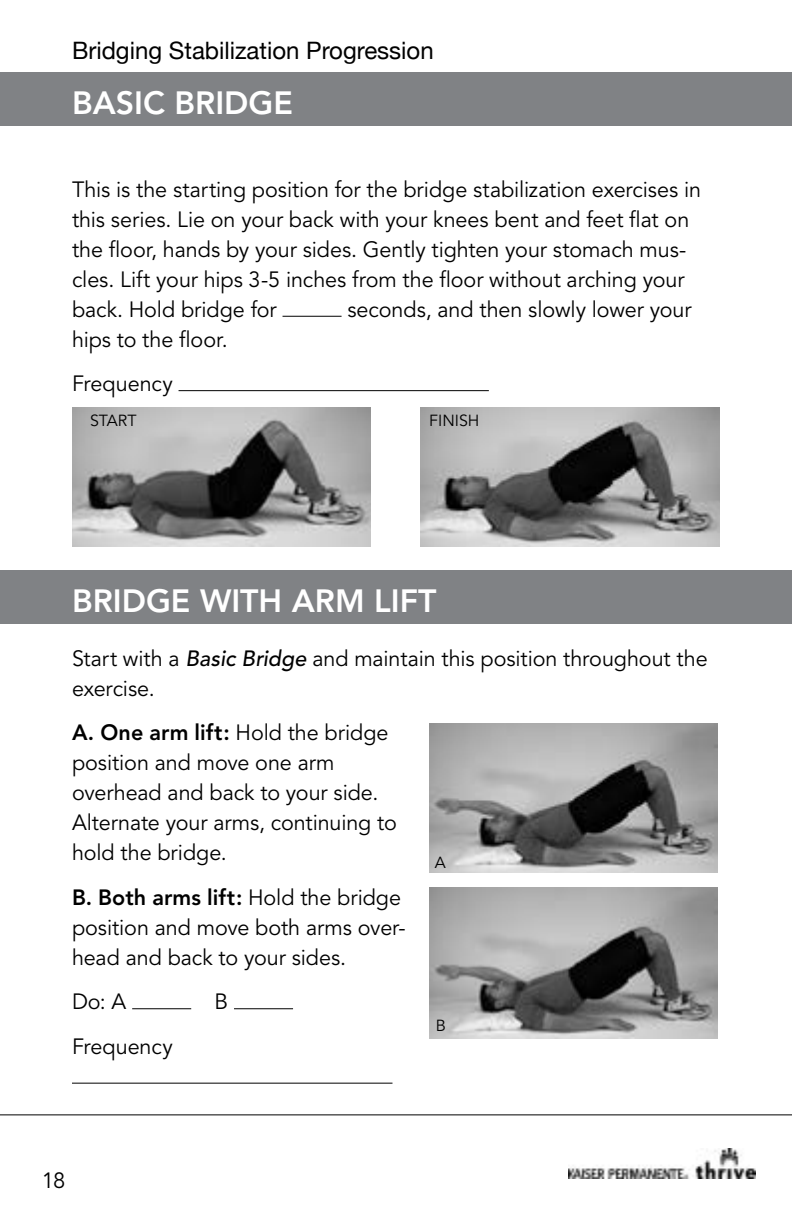
<style>
.page{position:relative;width:792px;height:1224px;background:#fff}
.page>*{position:absolute;margin:0;border:0;box-sizing:border-box;transform-origin:0 0}
.t1{font:800 32px "Avenir";color:#fff}
.t2{font:24px "Helvetica Neue";color:#000}
.TEXT{font:22px/30px "Avenir";letter-spacing:-.005em;color:#000}
.t3{font:16px "Avenir";color:#000}
.s1{font-weight:500;font-style:italic}
.s2{font-weight:800}
</style>
<div class="page">
<img style="left:569px;top:1149px;width:187px;height:29px">
<div style="left:0;top:72px;width:792px;height:54px;background:#808285"></div>
<hr style="left:0;top:1114px;width:792px;height:1px;background:#000">
<div style="left:0;top:570px;width:792px;height:54px;background:#808285"></div>
<hr style="left:283px;top:316px;width:59px;height:1px;background:#000">
<hr style="left:179px;top:390px;width:310px;height:1px;background:#000">
<hr style="left:132px;top:1008px;width:59px;height:1px;background:#000">
<hr style="left:234px;top:1008px;width:59px;height:1px;background:#000">
<hr style="left:72px;top:1083px;width:321px;height:1px;background:#000">
<img style="left:72px;top:407px;width:298px;height:139px">
<img style="left:420px;top:407px;width:300px;height:139px">
<img style="left:429px;top:723px;width:288px;height:150px">
<img style="left:429px;top:888px;width:288px;height:150px">
<p class="t2" style="left:72px;top:33px;width:363px">Bridging Stabilization Progression</p>
<p class="t1" style="left:72px;top:84px;width:223px">BASIC BRIDGE</p>
<p class="TEXT" style="left:72px;top:175px;width:631px">This is the starting position for the bridge stabilization exercises in this series. Lie on your back with your knees bent and feet flat on the floor, hands by your sides. Gently tighten your stomach mus&shy;cles. Lift your hips 3-5 inches from the floor without arching your back. Hold bridge for</p>
<p class="TEXT" style="left:347px;top:295px;width:346px">seconds, and then slowly lower your</p>
<p class="TEXT" style="left:72px;top:325px;width:157px">hips to the floor.</p>
<p class="TEXT" style="left:72px;top:369px;width:102px">Frequency</p>
<p class="t3" style="left:90px;top:411px;width:48px">START</p>
<p class="t3" style="left:429px;top:411px;width:52px">FINISH</p>
<p class="t1" style="left:72px;top:582px;width:366px">BRIDGE WITH ARM LIFT</p>
<p class="TEXT" style="left:72px;top:644px;width:637px">Start with a <span class="s1">Basic Bridge</span> and maintain this position throughout the exercise.</p>
<p class="TEXT" style="left:72px;top:719px;width:326px"><span class="s2">A. One arm lift:</span> Hold the bridge position and move one arm overhead and back to your side.<br>Alternate your arms, continuing to hold the bridge.</p>
<p class="TEXT" style="left:72px;top:883px;width:335px"><span class="s2">B. Both arms lift:</span> Hold the bridge position and move both arms over&shy;head and back to your sides.</p>
<p class="TEXT" style="left:72px;top:987px;width:56px">Do: A</p>
<p class="TEXT" style="left:215px;top:987px;width:15px">B</p>
<p class="TEXT" style="left:72px;top:1032px;width:102px">Frequency</p>
<p class="t3" style="left:435px;top:853px;width:12px">A</p>
<p class="t3" style="left:436px;top:1016px;width:12px">B</p>
<p class="TEXT" style="left:42px;top:1166px;width:25px">18</p>
</div>
